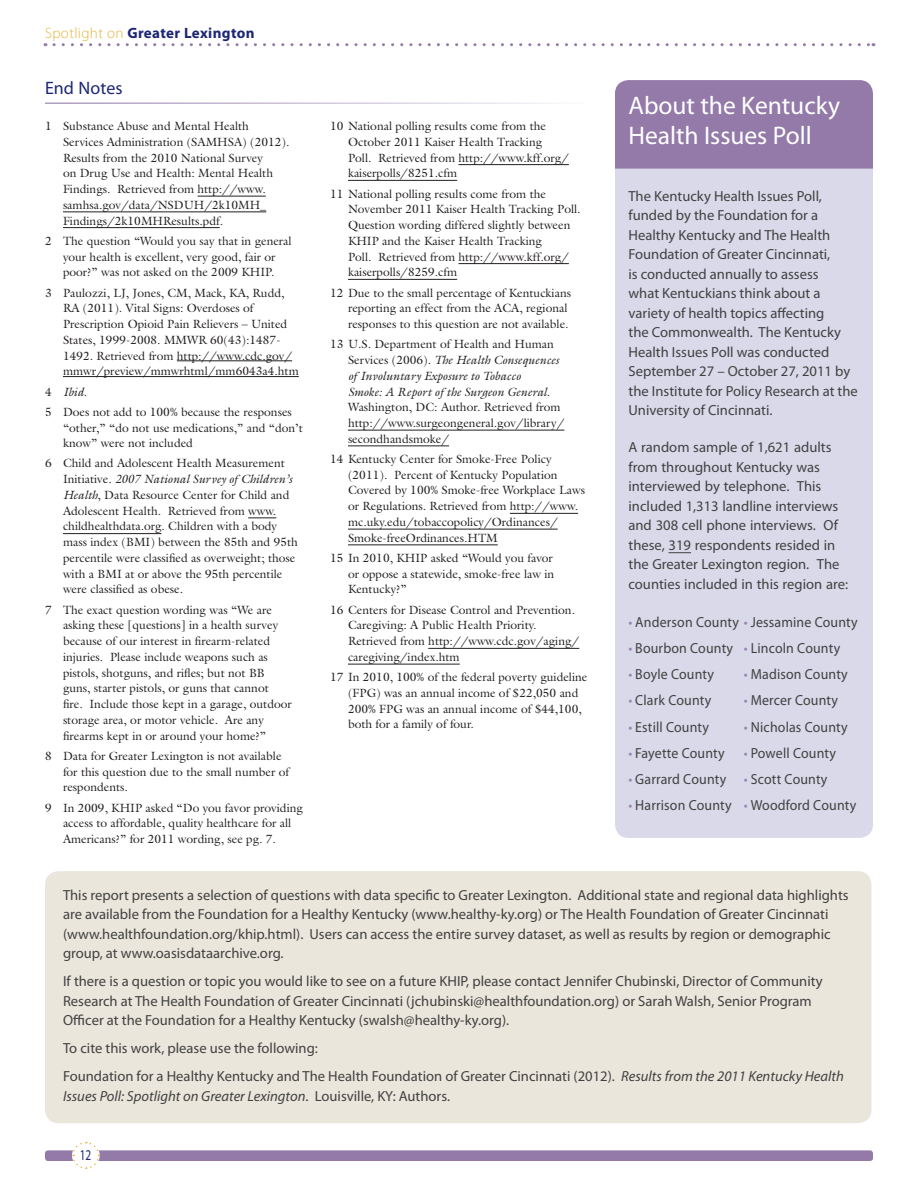
<style>
.page{position:relative;width:918px;height:1188px;background:#fff}
.page>*{position:absolute;margin:0;border:0;box-sizing:border-box;transform-origin:0 0}
.t1{font:25.5px/30px "Myriad Pro";color:#fff}
.t2{font:18px "Myriad Pro";letter-spacing:.005em;color:#1c2675}
.t3{font:700 15px "Myriad Pro";letter-spacing:.025em;color:#1c2675}
.t4{font:15px "Myriad Pro";color:#1c2675;scale:.75 1}
.t5{font:14.7px/19.5px "Myriad Pro";color:#414142}
.t6{font:14.7px "Myriad Pro";color:#414142;scale:.95 1}
.t7{font:italic 14.7px "Myriad Pro";color:#414142}
.t8{font:12px/15.8px "Galliard Std";color:#231f20}
.s1{font-weight:300;color:#e5b53c}
.s2{font-style:italic}
.s3{color:#9b84af}
.s4{font-style:normal}
</style>
<div class="page">
<div style="left:45px;top:1150px;width:828px;height:11px;background:#937aa9;border-radius:3px"></div>
<svg style="left:54px;top:43px;width:820px;height:3px"></svg>
<svg style="left:72px;top:1141px;width:28px;height:28px"></svg>
<div style="left:45px;top:871px;width:827px;height:252px;background:#eae6db;border-radius:14px"></div>
<div style="left:615px;top:169px;width:258px;height:669px;background:#d9d9e9"></div>
<svg style="left:669px;top:552px;width:22px;height:1px"></svg>
<div style="left:615px;top:80px;width:258px;height:89px;background:#937aa9"></div>
<hr style="left:198px;top:196px;width:68px;height:1px;background:#231f20">
<hr style="left:63px;top:212px;width:203px;height:1px;background:#231f20">
<hr style="left:63px;top:227px;width:157px;height:1px;background:#231f20">
<hr style="left:177px;top:361px;width:115px;height:1px;background:#231f20">
<hr style="left:63px;top:376px;width:236px;height:1px;background:#231f20">
<svg style="left:248px;top:518px;width:28px;height:1px"></svg>
<hr style="left:63px;top:533px;width:99px;height:1px;background:#231f20">
<hr style="left:459px;top:164px;width:110px;height:1px;background:#231f20">
<hr style="left:348px;top:180px;width:109px;height:1px;background:#231f20">
<hr style="left:459px;top:263px;width:110px;height:1px;background:#231f20">
<hr style="left:348px;top:279px;width:109px;height:1px;background:#231f20">
<hr style="left:348px;top:430px;width:216px;height:1px;background:#231f20">
<hr style="left:348px;top:446px;width:101px;height:1px;background:#231f20">
<hr style="left:510px;top:513px;width:68px;height:1px;background:#231f20">
<hr style="left:348px;top:529px;width:210px;height:1px;background:#231f20">
<hr style="left:348px;top:545px;width:150px;height:1px;background:#231f20">
<hr style="left:428px;top:648px;width:151px;height:1px;background:#231f20">
<hr style="left:348px;top:664px;width:112px;height:1px;background:#231f20">
<p class="t3" style="left:45px;top:24px;width:211px"><span class="s1">Spotlight on</span> Greater Lexington</p>
<h2 class="t2" style="left:45px;top:76px;width:79px">End Notes</h2>
<p class="t8" style="left:63px;top:118px;width:228px;text-indent:-18px">1 Substance Abuse and Mental Health Services Administration (SAMHSA) (2012).<br>Results from the 2010 National Survey<br>on Drug Use and Health: Mental Health Findings. Retrieved from http://www. samhsa.gov/data/NSDUH/2k10MH_ Findings/2k10MHResults.pdf.</p>
<p class="t8" style="left:45px;top:233px;width:248px;text-align:center">2 The question “Would you say that in general your health is excellent, very good, fair or poor?” was not asked on the 2009 KHIP.</p>
<p class="t8" style="left:63px;top:284px;width:237px;text-indent:-18px">3 Paulozzi, LJ, Jones, CM, Mack, KA, Rudd, RA (2011). Vital Signs: Overdoses of Prescription Opioid Pain Relievers – United States, 1999-2008. MMWR 60(43):1487- 1492. Retrieved from http://www.cdc.gov/ mmwr/preview/mmwrhtml/mm6043a4.htm</p>
<p class="t8" style="left:45px;top:381px;width:248px;line-height:20.2px">4 <span class="s2">Ibid</span>.<br>5 Does not add to 100% because the responses</p>
<p class="t8" style="left:63px;top:419px;width:242px">“other,” “do not use medications,” and “don’t know” were not included</p>
<p class="t8" style="left:63px;top:455px;width:236px;text-indent:-18px">6 Child and Adolescent Health Measurement Initiative. <span class="s2">2007 National Survey of Children’s Health</span>, Data Resource Center for Child and Adolescent Health. Retrieved from www. childhealthdata.org. Children with a body mass index (BMI) between the 85th and 95th percentile were classified as overweight; those with a BMI at or above the 95th percentile were classified as obese.</p>
<p class="t8" style="left:63px;top:602px;width:230px;text-indent:-18px">7 The exact question wording was “We are asking these [questions] in a health survey because of our interest in firearm-related injuries. Please include weapons such as pistols, shotguns, and rifles; but not BB guns, starter pistols, or guns that cannot<br>fire. Include those kept in a garage, outdoor storage area, or motor vehicle. Are any firearms kept in or around your home?”</p>
<p class="t8" style="left:63px;top:748px;width:228px;text-indent:-18px">8 Data for Greater Lexington is not available for this question due to the small number of respondents.</p>
<p class="t8" style="left:63px;top:800px;width:242px;text-indent:-18px">9 In 2009, KHIP asked “Do you favor providing access to affordable, quality healthcare for all<br>Americans?” for 2011 wording, see pg. 7.</p>
<p class="t8" style="left:348px;top:118px;width:222px;text-indent:-18px">10 National polling results come from the October 2011 Kaiser Health Tracking<br>Poll. Retrieved from http://www.kff.org/ kaiserpolls/8251.cfm</p>
<p class="t8" style="left:348px;top:185px;width:234px;text-indent:-18px">11 National polling results come from the November 2011 Kaiser Health Tracking Poll.<br>Question wording differed slightly between KHIP and the Kaiser Health Tracking<br>Poll. Retrieved from http://www.kff.org/ kaiserpolls/8259.cfm</p>
<p class="t8" style="left:348px;top:284px;width:225px;text-indent:-18px">12 Due to the small percentage of Kentuckians reporting an effect from the ACA, regional responses to this question are not available.</p>
<p class="t8" style="left:348px;top:336px;width:218px;text-indent:-18px">13 U.S. Department of Health and Human Services (2006). <span class="s2">The Health Consequences of Involuntary Exposure to Tobacco<br>Smoke: A Report of the Surgeon General</span>.<br>Washington, DC: Author. Retrieved from http://www.surgeongeneral.gov/library/ secondhandsmoke/</p>
<p class="t8" style="left:348px;top:451px;width:239px;text-indent:-18px">14 Kentucky Center for Smoke-Free Policy (2011). Percent of Kentucky Population Covered by 100% Smoke-free Workplace Laws or Regulations. Retrieved from http://www. mc.uky.edu/tobaccopolicy/Ordinances/ Smoke-freeOrdinances.HTM</p>
<p class="t8" style="left:348px;top:550px;width:208px;text-align:justify;text-indent:-18px">15 In 2010, KHIP asked “Would you favor or oppose a statewide, smoke-free law in Kentucky?”</p>
<p class="t8" style="left:348px;top:602px;width:233px;text-indent:-18px">16 Centers for Disease Control and Prevention.<br>Caregiving: A Public Health Priority.<br>Retrieved from http://www.cdc.gov/aging/ caregiving/index.htm</p>
<p class="t8" style="left:348px;top:669px;width:241px;text-indent:-18px">17 In 2010, 100% of the federal poverty guideline (FPG) was an annual income of $22,050 and 200% FPG was an annual income of $44,100, both for a family of four.</p>
<h1 class="t1" style="left:628px;top:90px;width:213px">About the Kentucky<br>Health Issues Poll</h1>
<p class="t5" style="left:628px;top:186px;width:231px">The Kentucky Health Issues Poll, funded by the Foundation for a<br>Healthy Kentucky and The Health<br>Foundation of Greater Cincinnati,<br>is conducted annually to assess<br>what Kentuckians think about a variety of health topics affecting<br>the Commonwealth. The Kentucky<br>Health Issues Poll was conducted<br>September 27 – October 27, 2011 by the Institute for Policy Research at the<br>University of Cincinnati.</p>
<p class="t5" style="left:628px;top:437px;width:221px">A random sample of 1,621 adults from throughout Kentucky was interviewed by telephone. This included 1,313 landline interviews and 308 cell phone interviews. Of these, 319 respondents resided in the Greater Lexington region. The counties included in this region are:</p>
<p class="t6" style="left:628px;top:613px;width:243px"><span class="s3">•</span> Anderson County <span class="s3">•</span> Jessamine County</p>
<p class="t6" style="left:628px;top:639px;width:112px"><span class="s3">•</span> Bourbon County</p>
<p class="t6" style="left:628px;top:665px;width:92px"><span class="s3">•</span> Boyle County</p>
<p class="t6" style="left:628px;top:691px;width:89px"><span class="s3">•</span> Clark County</p>
<p class="t6" style="left:628px;top:718px;width:86px"><span class="s3">•</span> Estill County</p>
<p class="t6" style="left:628px;top:744px;width:103px"><span class="s3">•</span> Fayette County</p>
<p class="t6" style="left:628px;top:770px;width:104px"><span class="s3">•</span> Garrard County</p>
<p class="t6" style="left:628px;top:796px;width:110px"><span class="s3">•</span> Harrison County</p>
<p class="t6" style="left:744px;top:639px;width:103px"><span class="s3">•</span> Lincoln County</p>
<p class="t6" style="left:744px;top:665px;width:111px"><span class="s3">•</span> Madison County</p>
<p class="t6" style="left:744px;top:691px;width:101px"><span class="s3">•</span> Mercer County</p>
<p class="t6" style="left:744px;top:718px;width:111px"><span class="s3">•</span> Nicholas County</p>
<p class="t6" style="left:744px;top:744px;width:98px"><span class="s3">•</span> Powell County</p>
<p class="t6" style="left:744px;top:770px;width:89px"><span class="s3">•</span> Scott County</p>
<p class="t6" style="left:744px;top:796px;width:120px"><span class="s3">•</span> Woodford County</p>
<p class="t5" style="left:63px;top:885px;width:787px">This report presents a selection of questions with data specific to Greater Lexington. Additional state and regional data highlights are available from the Foundation for a Healthy Kentucky (www.healthy-ky.org) or The Health Foundation of Greater Cincinnati (www.healthfoundation.org/khip.html). Users can access the entire survey dataset, as well as results by region or demographic group, at www.oasisdataarchive.org.</p>
<p class="t5" style="left:63px;top:971px;width:761px">If there is a question or topic you would like to see on a future KHIP, please contact Jennifer Chubinski, Director of Community<br>Research at The Health Foundation of Greater Cincinnati (jchubinski@healthfoundation.org) or Sarah Walsh, Senior Program<br>Officer at the Foundation for a Healthy Kentucky (swalsh@healthy-ky.org).</p>
<p class="t5" style="left:63px;top:1034px;width:782px;line-height:28.2px">To cite this work, please use the following:<br>Foundation for a Healthy Kentucky and The Health Foundation of Greater Cincinnati (2012). <span class="s2">Results from the 2011 Kentucky Health</span></p>
<p class="t7" style="left:63px;top:1087px;width:389px">Issues Poll: Spotlight on Greater Lexington<span class="s4">. Louisville, KY: Authors.</span></p>
<p class="t4" style="left:80px;top:1146px;width:17px">12</p>
</div>
